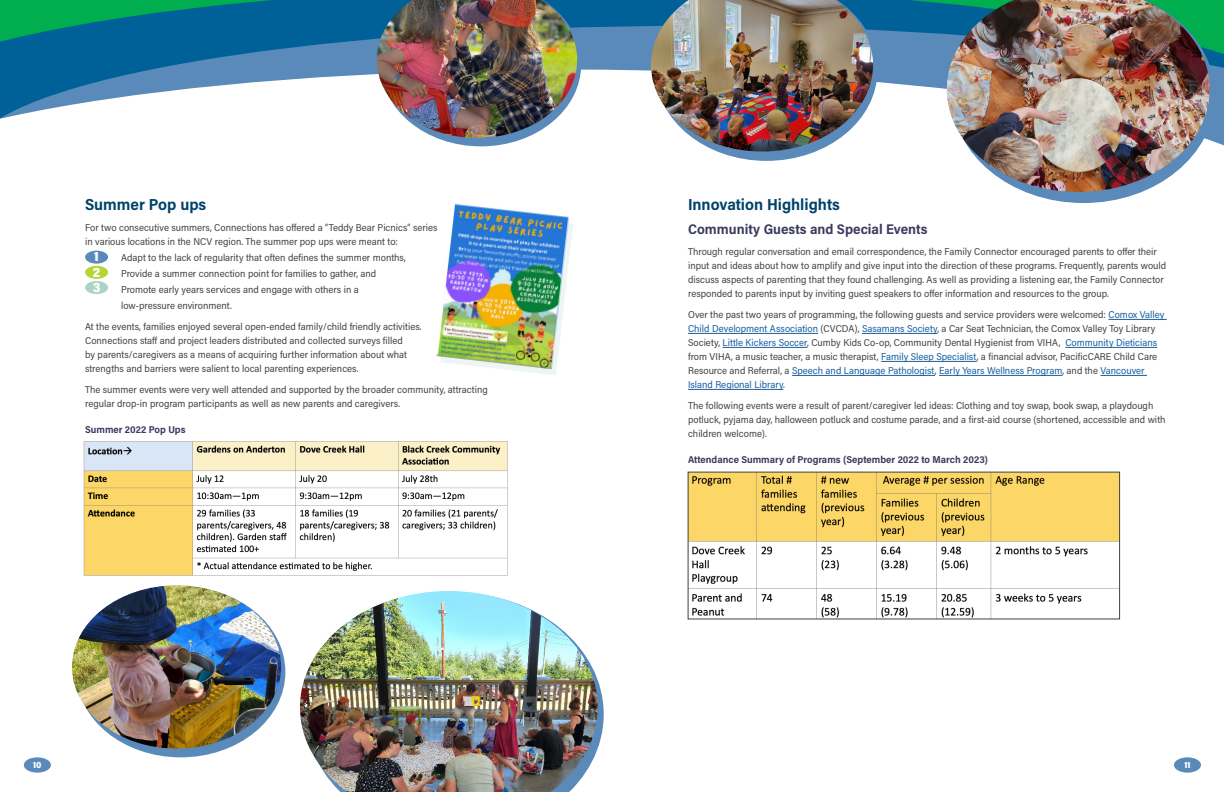
<style>
.page{position:relative;width:1224px;height:792px;background:#fff}
.page>*{position:absolute;margin:0;border:0;box-sizing:border-box;transform-origin:0 0}
.t1{font:700 16px "Acumin Pro Semi Cond";color:#00426b}
.t2{font:700 14px "Acumin Pro Semi Cond";color:#3a3a5f}
.t3{font:900 13.6px "Acumin Pro Semi Cond";color:#fff}
.t4{font:10px/14px "Acumin Pro Semi Cond";color:#414243}
.t5{font:700 10px "Acumin Pro Semi Cond";color:#3a3a5f}
.t6{font:900 9px "Acumin Pro Semi Cond";color:#fff}
.s1{color:#175d9e}
</style>
<div class="page">
<svg style="left:0;top:0;width:1224px;height:26px;background:#007a7f"></svg>
<svg style="left:0;top:26px;width:1224px;height:44px;background:#2574a4"></svg>
<svg style="left:0;top:70px;width:1224px;height:249px"></svg>
<svg style="left:598px;top:681px;width:6px;height:66px"></svg>
<img style="left:300px;top:591px;width:298px;height:201px">
<img style="left:83px;top:441px;width:425px;height:135px">
<hr style="left:1108px;top:319px;width:59px;height:1px;background:#175d9e">
<hr style="left:688px;top:333px;width:130px;height:1px;background:#175d9e">
<hr style="left:862px;top:333px;width:75px;height:1px;background:#175d9e">
<hr style="left:723px;top:347px;width:84px;height:1px;background:#175d9e">
<hr style="left:1065px;top:347px;width:92px;height:1px;background:#175d9e">
<hr style="left:881px;top:361px;width:96px;height:1px;background:#175d9e">
<hr style="left:792px;top:375px;width:143px;height:1px;background:#175d9e">
<hr style="left:939px;top:375px;width:123px;height:1px;background:#175d9e">
<hr style="left:1100px;top:375px;width:47px;height:1px;background:#175d9e">
<hr style="left:688px;top:389px;width:95px;height:1px;background:#175d9e">
<img style="left:690px;top:474px;width:428px;height:143px">
<div style="left:1174px;top:757px;width:27px;height:16px;background:#598aba;border-radius:50%"></div>
<svg style="left:505px;top:211px;width:68px;height:164px"></svg>
<img style="left:436px;top:202px;width:133px;height:167px">
<img style="left:72px;top:585px;width:209px;height:164px">
<svg style="left:655px;top:0;width:223px;height:161px"></svg>
<img style="left:651px;top:0;width:222px;height:152px">
<svg style="left:952px;top:0;width:263px;height:203px"></svg>
<img style="left:947px;top:0;width:263px;height:192px">
<svg style="left:381px;top:0;width:200px;height:146px"></svg>
<img style="left:377px;top:0;width:200px;height:138px">
<div style="left:85px;top:251px;width:23px;height:13px;background:#598aba;border-radius:50%"></div>
<div style="left:85px;top:266px;width:23px;height:13px;background:#b8d433;border-radius:50%"></div>
<div style="left:85px;top:281px;width:23px;height:13px;background:#abd4c7;border-radius:50%"></div>
<div style="left:24px;top:757px;width:27px;height:16px;background:#598aba;border-radius:50%"></div>
<p class="t1" style="left:85px;top:194px;width:123px">Summer Pop ups</p>
<p class="t4" style="left:85px;top:221px;width:354px">For two consecutive summers, Connections has offered a “Teddy Bear Picnics” series in various locations in the NCV region. The summer pop ups were meant to:</p>
<p class="t4" style="left:121px;top:251px;width:286px">Adapt to the lack of regularity that often defines the summer months,</p>
<p class="t4" style="left:121px;top:267px;width:257px">Provide a summer connection point for families to gather, and</p>
<p class="t4" style="left:121px;top:282px;width:239px;line-height:16px">Promote early years services and engage with others in a low-pressure environment.</p>
<p class="t4" style="left:85px;top:320px;width:338px">At the events, families enjoyed several open-ended family/child friendly activities.</p>
<p class="t4" style="left:85px;top:334px;width:323px">Connections staff and project leaders distributed and collected surveys filled by parents/caregivers as a means of acquiring further information about what strengths and barriers were salient to local parenting experiences.</p>
<p class="t4" style="left:85px;top:383px;width:404px">The summer events were very well attended and supported by the broader community, attracting</p>
<p class="t4" style="left:85px;top:397px;width:316px">regular drop-in program participants as well as new parents and caregivers.</p>
<p class="t5" style="left:85px;top:423px;width:102px">Summer 2022 Pop Ups</p>
<p class="t3" style="left:94px;top:247px;width:6px">1</p>
<p class="t3" style="left:93px;top:262px;width:9px">2</p>
<p class="t3" style="left:93px;top:277px;width:9px">3</p>
<p class="t6" style="left:33px;top:758px;width:10px">10</p>
<p class="t1" style="left:688px;top:194px;width:153px">Innovation Highlights</p>
<p class="t2" style="left:688px;top:220px;width:241px">Community Guests and Special Events</p>
<p class="t4" style="left:688px;top:245px;width:480px">Through regular conversation and email correspondence, the Family Connector encouraged parents to offer their input and ideas about how to amplify and give input into the direction of these programs. Frequently, parents would discuss aspects of parenting that they found challenging. As well as providing a listening ear, the Family Connector responded to parents input by inviting guest speakers to offer information and resources to the group.</p>
<p class="t4" style="left:688px;top:308px;width:478px">Over the past two years of programming, the following guests and service providers were welcomed: <span class="s1">Comox Valley Child Development Association</span> (CVCDA), <span class="s1">Sasamans Society</span>, a Car Seat Technician, the Comox Valley Toy Library Society, <span class="s1">Little Kickers Soccer</span>, Cumby Kids Co-op, Community Dental Hygienist from VIHA, <span class="s1">Community Dieticians </span>from VIHA, a music teacher, a music therapist, <span class="s1">Family Sleep Specialist</span>, a financial advisor, PacificCARE Child Care Resource and Referral, a <span class="s1">Speech and Language Pathologist</span>, <span class="s1">Early Years Wellness Program</span>, and the <span class="s1">Vancouver Island Regional Library</span>.</p>
<p class="t4" style="left:688px;top:399px;width:479px">The following events were a result of parent/caregiver led ideas: Clothing and toy swap, book swap, a playdough potluck, pyjama day, halloween potluck and costume parade, and a first-aid course (shortened, accessible and with children welcome).</p>
<p class="t5" style="left:688px;top:453px;width:302px">Attendance Summary of Programs (September 2022 to March 2023)</p>
<p class="t6" style="left:1184px;top:758px;width:8px">11</p>
</div>
